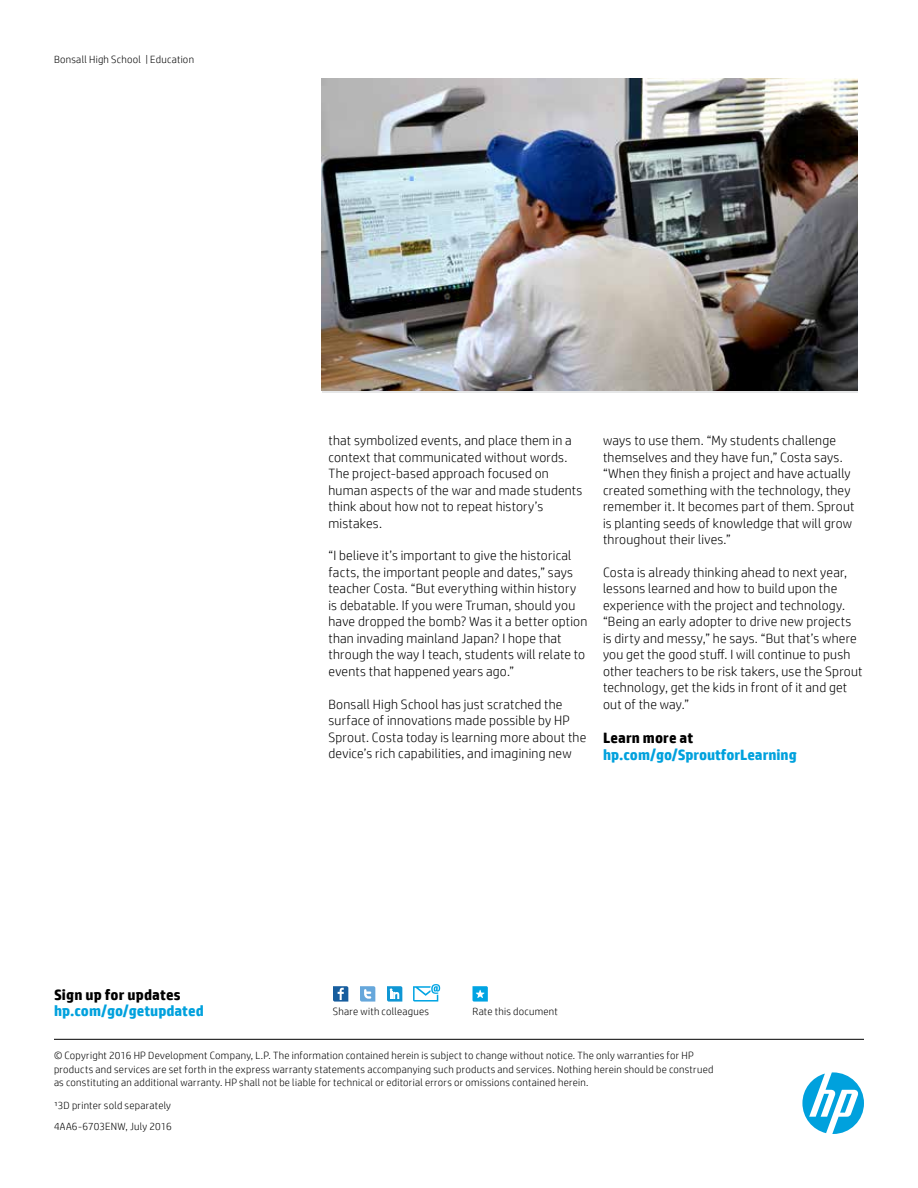
<style>
.page{position:relative;width:918px;height:1188px;background:#fff}
.page>*{position:absolute;margin:0;border:0;box-sizing:border-box;transform-origin:0 0}
.Call_to_action_10_12{font:700 15px/16.5px "HP Simplified";color:#00a1dd}
.Body{font:300 13.5px/16.5px "HP Simplified";letter-spacing:.015em;color:#000}
.Legal_7_9{font:300 10.5px/13.5px "HP Simplified";letter-spacing:.025em;color:#000}
.Title_descriptor{font:300 10.5px "HP Simplified";letter-spacing:.025em;color:#000}
.s1{color:#000}
</style>
<div class="page">
<svg style="left:473px;top:986px;width:15px;height:16px"></svg>
<svg style="left:333px;top:986px;width:15px;height:16px"></svg>
<svg style="left:360px;top:986px;width:15px;height:16px"></svg>
<svg style="left:387px;top:986px;width:15px;height:16px"></svg>
<svg style="left:413px;top:984px;width:27px;height:18px"></svg>
<hr style="left:54px;top:1039px;width:810px;height:1px;background:#000">
<svg style="left:802px;top:1072px;width:62px;height:62px"></svg>
<img style="left:322px;top:79px;width:535px;height:311px">
<p class="Title_descriptor" style="left:54px;top:53px;width:142px">Bonsall High School | Education</p>
<p class="Body" style="left:329px;top:432px;width:256px">that symbolized events, and place them in a context that communicated without words.<br>The project-based approach focused on human aspects of the war and made students think about how not to repeat history’s mistakes.</p>
<p class="Body" style="left:329px;top:547px;width:260px">“I believe it’s important to give the historical facts, the important people and dates,” says teacher Costa. “But everything within history is debatable. If you were Truman, should you have dropped the bomb? Was it a better option than invading mainland Japan? I hope that through the way I teach, students will relate to events that happened years ago.”</p>
<p class="Body" style="left:329px;top:695px;width:259px">Bonsall High School has just scratched the surface of innovations made possible by HP Sprout. Costa today is learning more about the device’s rich capabilities, and imagining new</p>
<p class="Body" style="left:603px;top:432px;width:253px">ways to use them. “My students challenge themselves and they have fun,” Costa says. “When they finish a project and have actually created something with the technology, they remember it. It becomes part of them. Sprout is planting seeds of knowledge that will grow throughout their lives.”</p>
<p class="Body" style="left:603px;top:564px;width:261px">Costa is already thinking ahead to next year, lessons learned and how to build upon the experience with the project and technology. “Being an early adopter to drive new projects is dirty and messy,” he says. “But that’s where you get the good stuff. I will continue to push other teachers to be risk takers, use the Sprout technology, get the kids in front of it and get out of the way.”</p>
<p class="Call_to_action_10_12" style="left:603px;top:729px;width:195px"><span class="s1">Learn more at </span>hp.com/go/SproutforLearning</p>
<p class="Call_to_action_10_12" style="left:54px;top:986px;width:151px"><span class="s1">Sign up for updates </span>hp.com/go/getupdated</p>
<p class="Legal_7_9" style="left:54px;top:1049px;width:661px">© Copyright 2016 HP Development Company, L.P. The information contained herein is subject to change without notice. The only warranties for HP products and services are set forth in the express warranty statements accompanying such products and services. Nothing herein should be construed as constituting an additional warranty. HP shall not be liable for technical or editorial errors or omissions contained herein.</p>
<p class="Legal_7_9" style="left:54px;top:1099px;width:119px">¹3D printer sold separately</p>
<p class="Legal_7_9" style="left:54px;top:1119px;width:119px">4AA6-6703ENW, July 2016</p>
<p class="Legal_7_9" style="left:333px;top:1004px;width:98px">Share with colleagues</p>
<p class="Legal_7_9" style="left:472px;top:1004px;width:87px">Rate this document</p>
</div>
